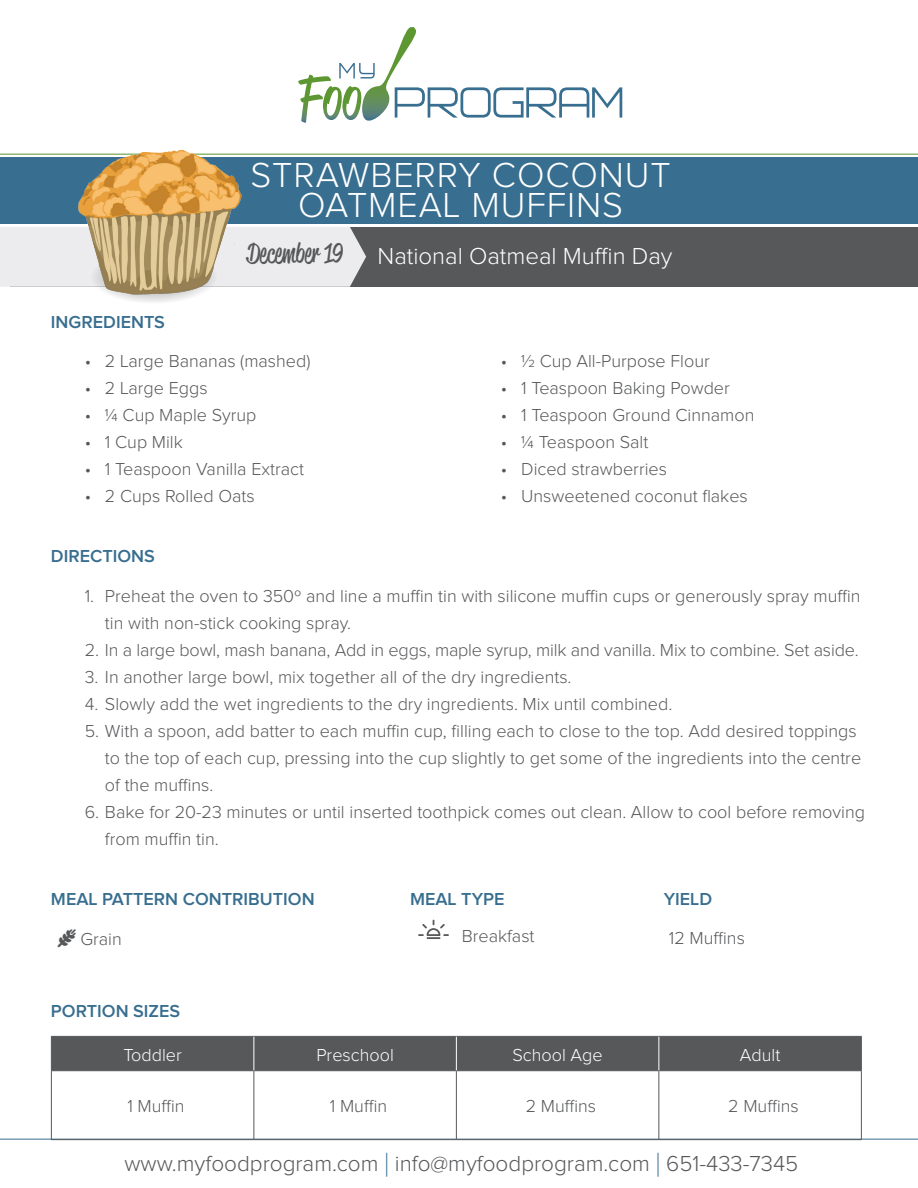
<style>
.page{position:relative;width:918px;height:1188px;background:#fff}
.page>*{position:absolute;margin:0;border:0;box-sizing:border-box;transform-origin:0 0}
.t1{font:300 36px "Proxima Nova";letter-spacing:.025em;color:#fff}
.t2{font:27px "Reklame Script";color:#57585a}
.t3{font:300 24px "Proxima Nova";color:#fff}
.t4{font:300 22.5px "Proxima Nova";color:#57585a}
.t5{font:300 18px/27px "Proxima Nova";color:#57585a}
.t6{font:600 18px "Proxima Nova";color:#386e8f}
.t7{font:300 18px "Proxima Nova";color:#fff}
.s1{font-size:33.75px;color:#386e8f}
</style>
<div class="page">
<div style="left:11px;top:227px;width:907px;height:59px;background:#57585a"></div>
<div style="left:0;top:227px;width:366px;height:60px;background:#ececee"></div>
<div style="left:0;top:157px;width:918px;height:67px;background:#386e8f"></div>
<hr style="left:0;top:154px;width:918px;height:1px;background:#5c9731">
<hr style="left:0;top:1139px;width:918px;height:1px;background:#386e8f">
<svg style="left:298px;top:27px;width:324px;height:96px"></svg>
<div style="left:52px;top:1037px;width:809px;height:33px;background:#57585a"></div>
<hr style="left:51px;top:1036px;width:203px;height:1px;background:#57585a">
<hr style="left:51px;top:1037px;width:1px;height:33px;background:#57585a">
<hr style="left:254px;top:1036px;width:202px;height:1px;background:#57585a">
<hr style="left:456px;top:1036px;width:203px;height:1px;background:#57585a">
<hr style="left:659px;top:1036px;width:203px;height:1px;background:#57585a">
<hr style="left:861px;top:1037px;width:1px;height:33px;background:#57585a">
<hr style="left:51px;top:1070px;width:203px;height:1px;background:#57585a">
<hr style="left:51px;top:1071px;width:1px;height:68px;background:#57585a">
<hr style="left:254px;top:1070px;width:202px;height:1px;background:#57585a">
<hr style="left:253px;top:1071px;width:1px;height:68px;background:#57585a">
<hr style="left:456px;top:1070px;width:203px;height:1px;background:#57585a">
<hr style="left:456px;top:1071px;width:1px;height:68px;background:#57585a">
<hr style="left:659px;top:1070px;width:203px;height:1px;background:#57585a">
<hr style="left:658px;top:1071px;width:1px;height:68px;background:#57585a">
<hr style="left:861px;top:1071px;width:1px;height:68px;background:#57585a">
<hr style="left:51px;top:1139px;width:203px;height:1px;background:#57585a">
<hr style="left:254px;top:1139px;width:202px;height:1px;background:#57585a">
<hr style="left:456px;top:1139px;width:203px;height:1px;background:#57585a">
<hr style="left:659px;top:1139px;width:203px;height:1px;background:#57585a">
<hr style="left:253px;top:1037px;width:1px;height:33px;background:#fff">
<hr style="left:456px;top:1037px;width:1px;height:33px;background:#fff">
<hr style="left:658px;top:1037px;width:1px;height:33px;background:#fff">
<img style="left:52px;top:150px;width:202px;height:152px">
<svg style="left:418px;top:920px;width:31px;height:19px"></svg>
<p class="t1" style="left:251px;top:159px;width:422px">STRAWBERRY COCONUT</p>
<p class="t1" style="left:298px;top:189px;width:326px">OATMEAL MUFFINS</p>
<p class="t6" style="left:51px;top:314px;width:116px">INGREDIENTS</p>
<p class="t2" style="left:247px;top:235px;width:98px">December 19</p>
<p class="t3" style="left:378px;top:245px;width:296px">National Oatmeal Muffin Day</p>
<p class="t5" style="left:85px;top:348px;width:227px">• 2 Large Bananas (mashed)</p>
<p class="t5" style="left:85px;top:375px;width:124px">• 2 Large Eggs</p>
<p class="t5" style="left:85px;top:402px;width:173px">• 1/4 Cup Maple Syrup</p>
<p class="t5" style="left:85px;top:429px;width:100px">• 1 Cup Milk</p>
<p class="t5" style="left:85px;top:456px;width:221px">• 1 Teaspoon Vanilla Extract</p>
<p class="t5" style="left:85px;top:483px;width:171px">• 2 Cups Rolled Oats</p>
<p class="t6" style="left:51px;top:548px;width:105px">DIRECTIONS</p>
<p class="t5" style="left:501px;top:348px;width:210px">• 1/2 Cup All-Purpose Flour</p>
<p class="t5" style="left:501px;top:375px;width:230px">• 1 Teaspoon Baking Powder</p>
<p class="t5" style="left:501px;top:402px;width:255px">• 1 Teaspoon Ground Cinnamon</p>
<p class="t5" style="left:501px;top:429px;width:149px">• 1/4 Teaspoon Salt</p>
<p class="t5" style="left:501px;top:456px;width:168px">• Diced strawberries</p>
<p class="t5" style="left:501px;top:483px;width:248px">• Unsweetened coconut flakes</p>
<p class="t5" style="left:105px;top:583px;width:757px;text-indent:-20px">1. Preheat the oven to 350º and line a muffin tin with silicone muffin cups or generously spray muffin tin with non-stick cooking spray.</p>
<p class="t5" style="left:85px;top:637px;width:775px">2. In a large bowl, mash banana, Add in eggs, maple syrup, milk and vanilla. Mix to combine. Set aside.</p>
<p class="t5" style="left:85px;top:664px;width:488px">3. In another large bowl, mix together all of the dry ingredients.</p>
<p class="t5" style="left:85px;top:691px;width:589px">4. Slowly add the wet ingredients to the dry ingredients. Mix until combined.</p>
<p class="t5" style="left:105px;top:718px;width:758px;text-indent:-20px">5. With a spoon, add batter to each muffin cup, filling each to close to the top. Add desired toppings to the top of each cup, pressing into the cup slightly to get some of the ingredients into the centre of the muffins.</p>
<p class="t5" style="left:105px;top:799px;width:762px;text-indent:-20px">6. Bake for 20-23 minutes or until inserted toothpick comes out clean. Allow to cool before removing from muffin tin.</p>
<p class="t6" style="left:51px;top:890px;width:265px">MEAL PATTERN CONTRIBUTION</p>
<p class="t6" style="left:410px;top:890px;width:96px">MEAL TYPE</p>
<p class="t6" style="left:664px;top:890px;width:50px">YIELD</p>
<p class="t5" style="left:462px;top:923px;width:74px">Breakfast</p>
<p class="t5" style="left:80px;top:926px;width:43px">Grain</p>
<p class="t5" style="left:669px;top:925px;width:77px">12 Muffins</p>
<p class="t6" style="left:51px;top:1003px;width:131px">PORTION SIZES</p>
<p class="t7" style="left:123px;top:1046px;width:60px">Toddler</p>
<p class="t7" style="left:316px;top:1046px;width:79px">Preschool</p>
<p class="t7" style="left:512px;top:1046px;width:92px">School Age</p>
<p class="t7" style="left:740px;top:1046px;width:42px">Adult</p>
<p class="t5" style="left:127px;top:1094px;width:59px">1 Muffin</p>
<p class="t5" style="left:330px;top:1094px;width:59px">1 Muffin</p>
<p class="t5" style="left:526px;top:1094px;width:72px">2 Muffins</p>
<p class="t5" style="left:728px;top:1094px;width:72px">2 Muffins</p>
<p class="t4" style="left:124px;top:1153px;width:675px">www.myfoodprogram.com <span class="s1">|</span> info@myfoodprogram.com <span class="s1">|</span> 651-433-7345</p>
</div>
